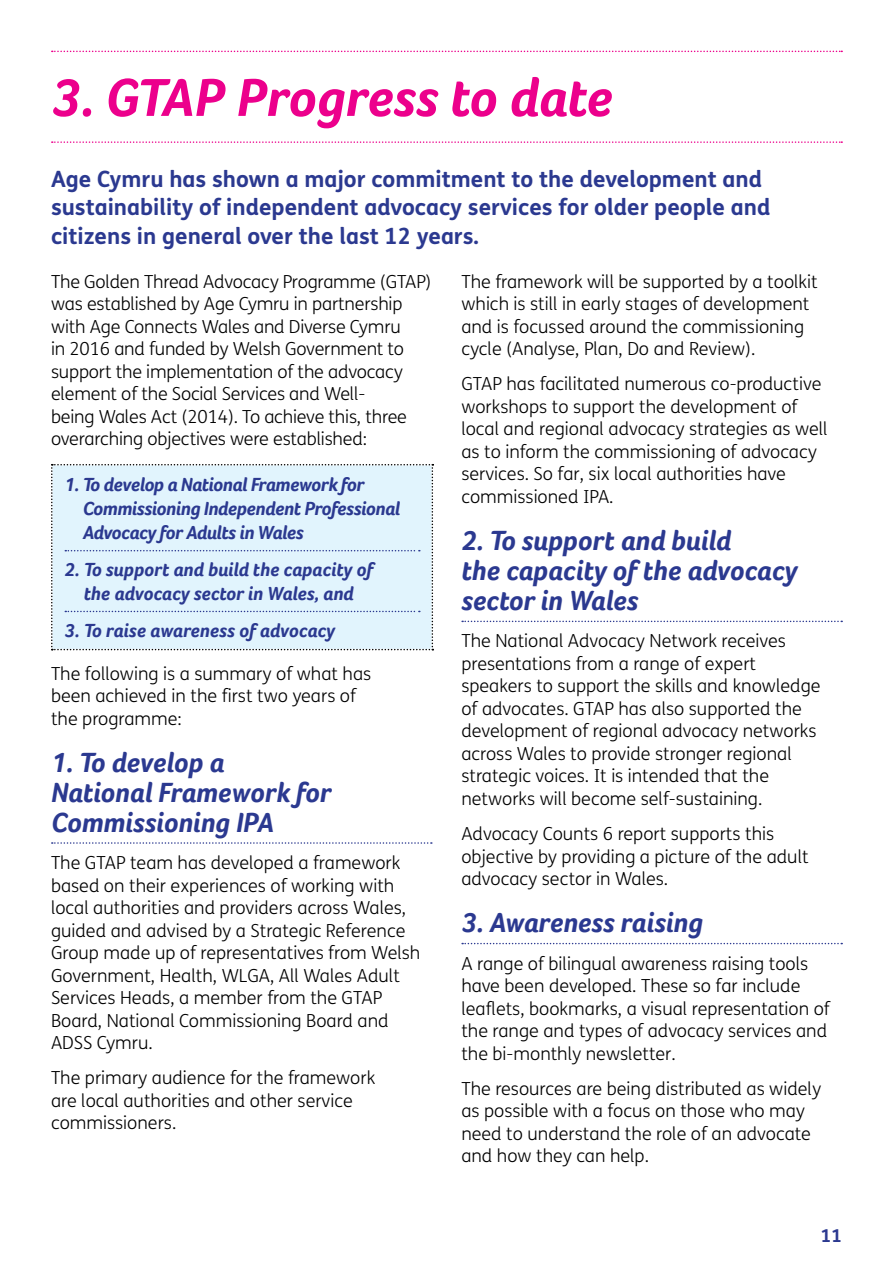
<style>
.page{position:relative;width:893px;height:1263px;background:#fff}
.page>*{position:absolute;margin:0;border:0;box-sizing:border-box;transform-origin:0 0}
.t1{font:italic 700 54.9px "Foco Age UK";letter-spacing:-.005em;color:#ec008c}
.t2{font:italic 700 28.5px/30px "Foco Age UK";color:#2b3990}
.t3{font:700 22.5px/28.5px "FS Me";color:#2b3990}
.t4{font:italic 700 19.5px/24px "Foco Age UK";letter-spacing:-.02em;color:#2b3990}
.t5{font:italic 700 19.5px/24px "Foco Age UK";color:#2b3990;text-align:center}
.t6{font:300 18px/22.5px "FS Me";color:#000}
.t7{font:700 17.85px "FS Me";color:#2b3990}
</style>
<div class="page">
<svg style="left:52px;top:51px;width:790px;height:1px"></svg>
<svg style="left:52px;top:141px;width:790px;height:2px"></svg>
<svg style="left:52px;top:842px;width:380px;height:2px"></svg>
<div style="left:51px;top:464px;width:382px;height:186px;background:#e1f4fd"></div>
<svg style="left:462px;top:621px;width:380px;height:1px"></svg>
<svg style="left:462px;top:943px;width:380px;height:1px"></svg>
<h1 class="t1" style="left:51px;top:65px;width:563px">3. GTAP Progress to date</h1>
<p class="t3" style="left:51px;top:164px;width:721px">Age Cymru has shown a major commitment to the development and sustainability of independent advocacy services for older people and citizens in general over the last 12 years.</p>
<p class="t6" style="left:51px;top:270px;width:382px">The Golden Thread Advocacy Programme (GTAP) was established by Age Cymru in partnership with Age Connects Wales and Diverse Cymru<br>in 2016 and funded by Welsh Government to support the implementation of the advocacy element of the Social Services and Well-<br>being Wales Act (2014). To achieve this, three overarching objectives were established:</p>
<p class="t4" style="left:83px;top:473px;width:319px;text-indent:-18px">1. To develop a National Framework for<br>Commissioning Independent Professional<br>Advocacy for Adults in Wales</p>
<p class="t5" style="left:65px;top:557px;width:310px">2. To support and build the capacity of the advocacy sector in Wales, and</p>
<p class="t5" style="left:65px;top:618px;width:272px">3. To raise awareness of advocacy</p>
<p class="t6" style="left:51px;top:661px;width:322px">The following is a summary of what has been achieved in the first two years of the programme:</p>
<h2 class="t2" style="left:51px;top:747px;width:282px">1. To develop a<br>National Framework for<br>Commissioning IPA</h2>
<p class="t6" style="left:51px;top:851px;width:371px">The GTAP team has developed a framework based on their experiences of working with local authorities and providers across Wales, guided and advised by a Strategic Reference Group made up of representatives from Welsh Government, Health, WLGA, All Wales Adult Services Heads, a member from the GTAP Board, National Commissioning Board and ADSS Cymru.</p>
<p class="t6" style="left:51px;top:1066px;width:326px">The primary audience for the framework are local authorities and other service commissioners.</p>
<p class="t6" style="left:461px;top:270px;width:358px">The framework will be supported by a toolkit which is still in early stages of development and is focussed around the commissioning cycle (Analyse, Plan, Do and Review).</p>
<p class="t6" style="left:461px;top:372px;width:368px">GTAP has facilitated numerous co-productive workshops to support the development of local and regional advocacy strategies as well as to inform the commissioning of advocacy services. So far, six local authorities have commissioned IPA.</p>
<h2 class="t2" style="left:461px;top:525px;width:338px">2. To support and build<br>the capacity of the advocacy sector in Wales</h2>
<p class="t6" style="left:461px;top:629px;width:361px">The National Advocacy Network receives presentations from a range of expert speakers to support the skills and knowledge of advocates. GTAP has also supported the development of regional advocacy networks across Wales to provide stronger regional strategic voices. It is intended that the networks will become self-sustaining.</p>
<p class="t6" style="left:461px;top:822px;width:349px">Advocacy Counts 6 report supports this objective by providing a picture of the adult advocacy sector in Wales.</p>
<h2 class="t2" style="left:461px;top:907px;width:243px">3. Awareness raising</h2>
<p class="t6" style="left:461px;top:951px;width:370px">A range of bilingual awareness raising tools have been developed. These so far include leaflets, bookmarks, a visual representation of the range and types of advocacy services and the bi-monthly newsletter.</p>
<p class="t6" style="left:461px;top:1077px;width:361px">The resources are being distributed as widely as possible with a focus on those who may need to understand the role of an advocate and how they can help.</p>
<p class="t7" style="left:821px;top:1222px;width:23px">11</p>
</div>
